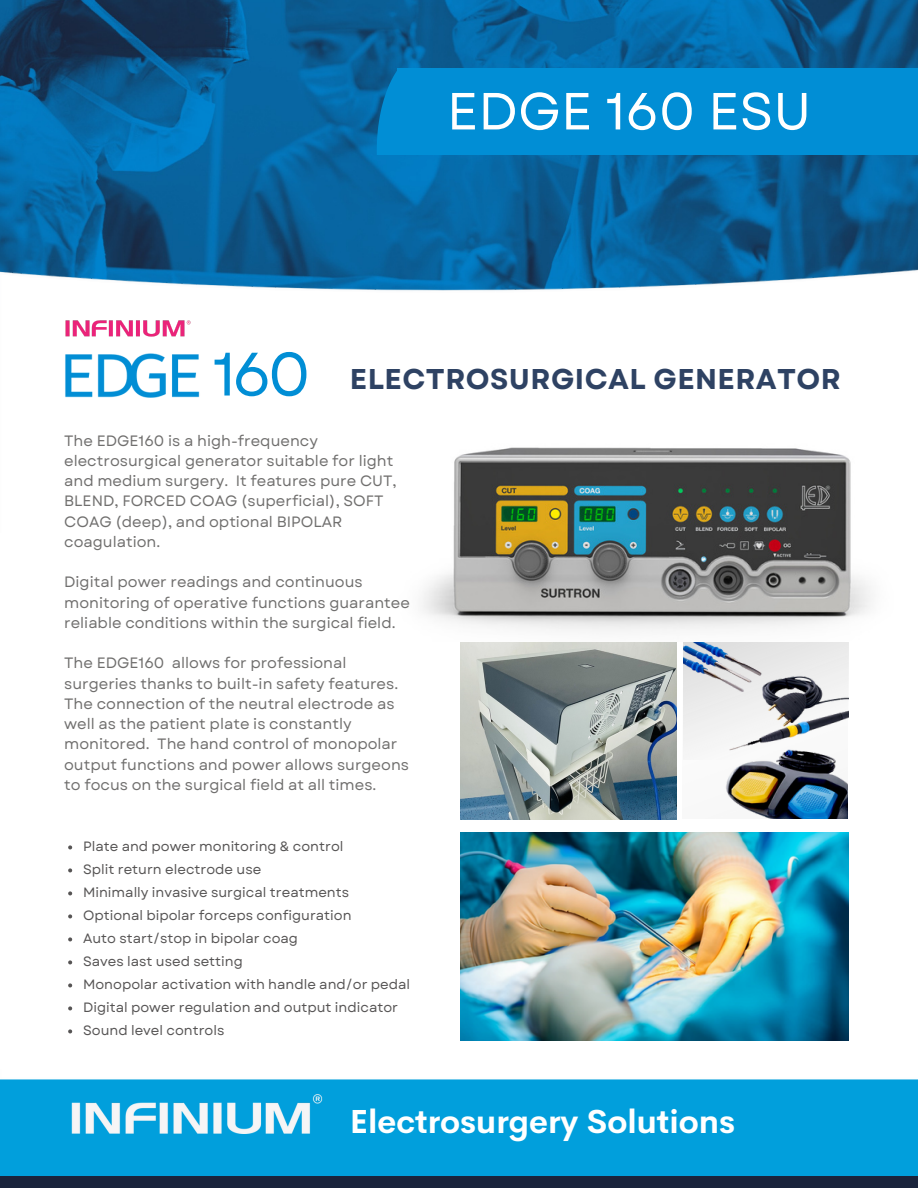
<style>
.page{position:relative;width:918px;height:1188px;background:#fff}
.page>*{position:absolute;margin:0;border:0;box-sizing:border-box;transform-origin:0 0}
.t1{font:52.05px "Garet";color:#fff}
.t2{font:700 32.7px "Cerebri Sans";color:#fff}
.t3{font:700 28.65px "Garet";letter-spacing:.015em;color:#2e4263}
.t4{font:15px/20.2px "Garet";color:#706f6e}
.t5{font:13.5px/23px "Garet";color:#565454}
.s1{font-weight:400;font-size:61.2px;color:#018ed5}
</style>
<div class="page">
<img style="left:0;top:0;width:918px;height:265px">
<div style="left:0;top:1069px;width:918px;height:117px;background:#019fdc"></div>
<img style="left:0;top:265px;width:918px;height:815px">
<div style="left:397px;top:69px;width:521px;height:85px;background:#018ed5"></div>
<img style="left:71px;top:1094px;width:252px;height:40px">
<div style="left:0;top:1176px;width:918px;height:12px;background:#1a243c"></div>
<img style="left:460px;top:833px;width:388px;height:208px">
<img style="left:683px;top:642px;width:165px;height:177px">
<img style="left:723px;top:670px;width:125px;height:73px">
<img style="left:683px;top:642px;width:82px;height:64px">
<img style="left:460px;top:642px;width:216px;height:177px">
<img style="left:719px;top:743px;width:129px;height:76px">
<svg style="left:377px;top:69px;width:20px;height:85px;background:#037ec0"></svg>
<img style="left:60px;top:351px;width:199px;height:55px">
<img style="left:61px;top:318px;width:134px;height:21px">
<img style="left:397px;top:363px;width:504px;height:279px">
<svg style="left:68px;top:845px;width:4px;height:4px"></svg>
<svg style="left:68px;top:868px;width:4px;height:4px"></svg>
<svg style="left:68px;top:891px;width:4px;height:4px"></svg>
<svg style="left:68px;top:914px;width:4px;height:4px"></svg>
<svg style="left:68px;top:937px;width:4px;height:4px"></svg>
<svg style="left:68px;top:960px;width:4px;height:4px"></svg>
<svg style="left:68px;top:983px;width:4px;height:4px"></svg>
<svg style="left:68px;top:1006px;width:4px;height:4px"></svg>
<svg style="left:68px;top:1029px;width:4px;height:4px"></svg>
<h1 class="t1" style="left:447px;top:74px;width:366px">EDGE 160 ESU</h1>
<h3 class="t3" style="left:212px;top:359px;width:630px"><span class="s1">160</span> ELECTROSURGICAL GENERATOR</h3>
<p class="t4" style="left:64px;top:430px;width:334px">The EDGE160 is a high-frequency electrosurgical generator suitable for light and medium surgery. It features pure CUT, BLEND, FORCED COAG (superficial), SOFT COAG (deep), and optional BIPOLAR coagulation.</p>
<p class="t4" style="left:64px;top:572px;width:347px">Digital power readings and continuous monitoring of operative functions guarantee reliable conditions within the surgical field.</p>
<p class="t4" style="left:64px;top:653px;width:346px">The EDGE160 allows for professional surgeries thanks to built-in safety features.<br>The connection of the neutral electrode as well as the patient plate is constantly monitored. The hand control of monopolar output functions and power allows surgeons to focus on the surgical field at all times.</p>
<p class="t5" style="left:83px;top:835px;width:329px">Plate and power monitoring &amp; control<br>Split return electrode use<br>Minimally invasive surgical treatments Optional bipolar forceps configuration<br>Auto start/stop in bipolar coag<br>Saves last used setting<br>Monopolar activation with handle and/or pedal Digital power regulation and output indicator Sound level controls</p>
<h2 class="t2" style="left:350px;top:1101px;width:387px">Electrosurgery Solutions</h2>
</div>
